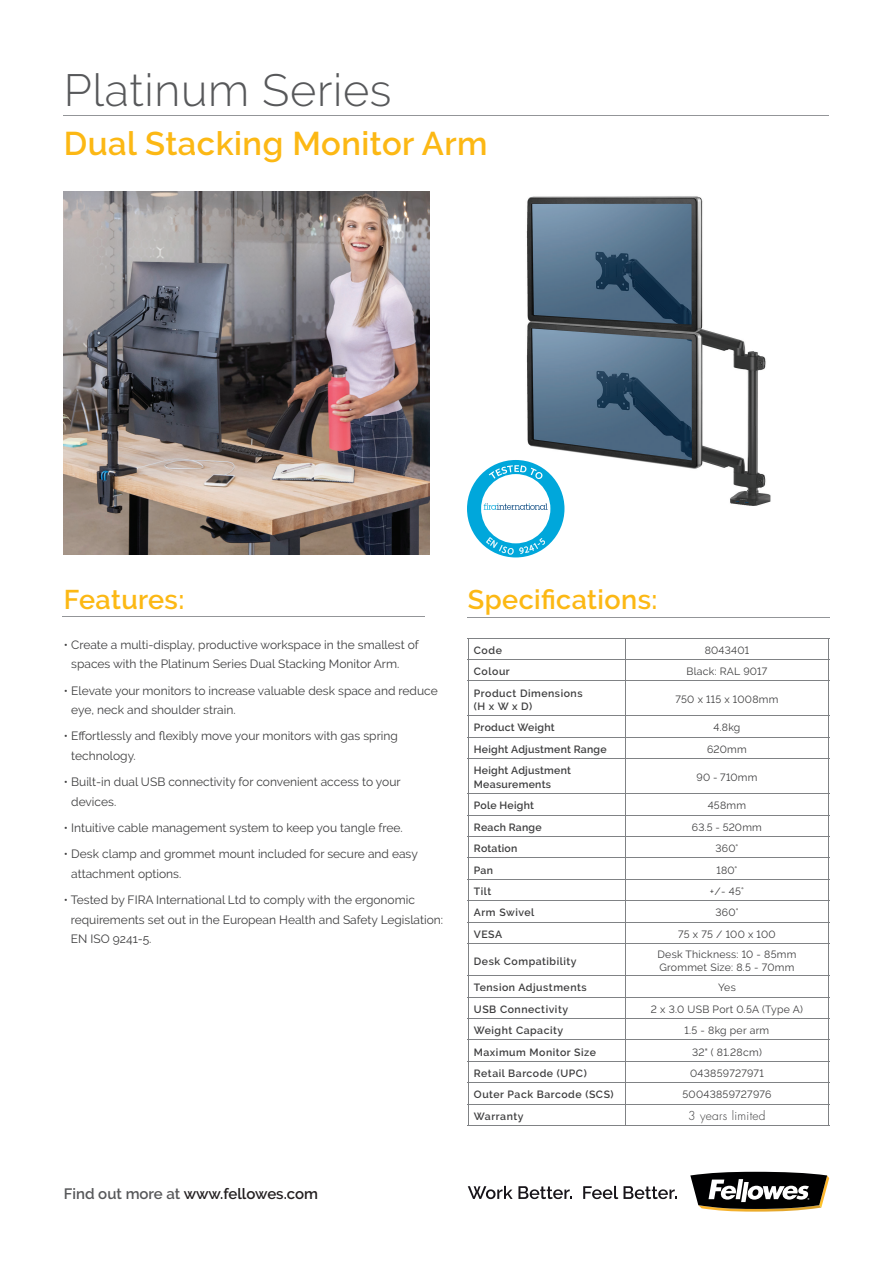
<style>
.page{position:relative;width:893px;height:1263px;background:#fff}
.page>*{position:absolute;margin:0;border:0;box-sizing:border-box;transform-origin:0 0}
.t1{font:300 45px "Raleway";letter-spacing:.015em;color:#57585a}
.t2{font:600 32.85px "Raleway";letter-spacing:.015em;color:#fcb814}
.t3{font:600 27px "Raleway";letter-spacing:.015em;color:#fcb814}
.t4{font:600 15px "Raleway";color:#231f20}
.t5{font:12px/19.5px "Raleway";color:#3e3e3f}
.t6{font:300 12px "Futura Std";letter-spacing:.025em;color:#3e3e3f}
.t7{font:10.5px/13.5px "Raleway";letter-spacing:.025em;color:#3e3e3f}
.t8{font:600 10.5px/13.5px "Raleway";letter-spacing:.05em;color:#3e3e3f}
.t9{font:600 10.5px/13.5px "Raleway";letter-spacing:.025em;color:#3e3e3f}
.t10{font:600 10.5px "Raleway";letter-spacing:.02em;color:#3e3e3f}
.s1{color:#57585a}
</style>
<div class="page">
<svg style="left:690px;top:1172px;width:139px;height:39px"></svg>
<svg style="left:468px;top:1186px;width:104px;height:13px"></svg>
<svg style="left:583px;top:1186px;width:94px;height:13px"></svg>
<img style="left:526px;top:196px;width:245px;height:319px">
<hr style="left:468px;top:638px;width:157px;height:1px;background:#808285">
<hr style="left:625px;top:638px;width:204px;height:1px;background:#808285">
<hr style="left:468px;top:659px;width:157px;height:1px;background:#808285">
<svg style="left:468px;top:639px;width:1px;height:41px"></svg>
<hr style="left:625px;top:659px;width:204px;height:1px;background:#808285">
<svg style="left:625px;top:639px;width:1px;height:41px"></svg>
<svg style="left:828px;top:639px;width:1px;height:41px"></svg>
<hr style="left:468px;top:680px;width:157px;height:1px;background:#808285">
<hr style="left:468px;top:681px;width:1px;height:34px;background:#808285">
<hr style="left:625px;top:680px;width:204px;height:1px;background:#808285">
<hr style="left:625px;top:681px;width:1px;height:34px;background:#808285">
<hr style="left:828px;top:681px;width:1px;height:34px;background:#808285">
<hr style="left:468px;top:715px;width:157px;height:1px;background:#808285">
<hr style="left:625px;top:715px;width:204px;height:1px;background:#808285">
<hr style="left:468px;top:737px;width:157px;height:1px;background:#808285">
<svg style="left:468px;top:716px;width:1px;height:42px"></svg>
<hr style="left:625px;top:737px;width:204px;height:1px;background:#808285">
<svg style="left:625px;top:716px;width:1px;height:42px"></svg>
<svg style="left:828px;top:716px;width:1px;height:42px"></svg>
<hr style="left:468px;top:758px;width:157px;height:1px;background:#808285">
<hr style="left:468px;top:759px;width:1px;height:34px;background:#808285">
<hr style="left:625px;top:758px;width:204px;height:1px;background:#808285">
<hr style="left:625px;top:759px;width:1px;height:34px;background:#808285">
<hr style="left:828px;top:759px;width:1px;height:34px;background:#808285">
<hr style="left:468px;top:793px;width:157px;height:1px;background:#808285">
<hr style="left:625px;top:793px;width:204px;height:1px;background:#808285">
<hr style="left:468px;top:815px;width:157px;height:1px;background:#808285">
<hr style="left:625px;top:815px;width:204px;height:1px;background:#808285">
<hr style="left:468px;top:836px;width:157px;height:1px;background:#808285">
<hr style="left:625px;top:836px;width:204px;height:1px;background:#808285">
<hr style="left:468px;top:857px;width:157px;height:1px;background:#808285">
<hr style="left:625px;top:857px;width:204px;height:1px;background:#808285">
<hr style="left:468px;top:879px;width:157px;height:1px;background:#808285">
<hr style="left:625px;top:879px;width:204px;height:1px;background:#808285">
<hr style="left:468px;top:900px;width:157px;height:1px;background:#808285">
<hr style="left:625px;top:900px;width:204px;height:1px;background:#808285">
<hr style="left:468px;top:922px;width:157px;height:1px;background:#808285">
<svg style="left:468px;top:794px;width:1px;height:149px"></svg>
<hr style="left:625px;top:922px;width:204px;height:1px;background:#808285">
<svg style="left:625px;top:794px;width:1px;height:149px"></svg>
<svg style="left:828px;top:794px;width:1px;height:149px"></svg>
<hr style="left:468px;top:943px;width:157px;height:1px;background:#808285">
<hr style="left:468px;top:944px;width:1px;height:31px;background:#808285">
<hr style="left:625px;top:943px;width:204px;height:1px;background:#808285">
<hr style="left:625px;top:944px;width:1px;height:31px;background:#808285">
<hr style="left:828px;top:944px;width:1px;height:31px;background:#808285">
<hr style="left:468px;top:975px;width:157px;height:1px;background:#808285">
<hr style="left:625px;top:975px;width:204px;height:1px;background:#808285">
<hr style="left:468px;top:997px;width:157px;height:1px;background:#808285">
<hr style="left:625px;top:997px;width:204px;height:1px;background:#808285">
<hr style="left:468px;top:1018px;width:157px;height:1px;background:#808285">
<hr style="left:625px;top:1018px;width:204px;height:1px;background:#808285">
<hr style="left:468px;top:1039px;width:157px;height:1px;background:#808285">
<hr style="left:625px;top:1039px;width:204px;height:1px;background:#808285">
<hr style="left:468px;top:1061px;width:157px;height:1px;background:#808285">
<hr style="left:625px;top:1061px;width:204px;height:1px;background:#808285">
<hr style="left:468px;top:1082px;width:157px;height:1px;background:#808285">
<hr style="left:625px;top:1082px;width:204px;height:1px;background:#808285">
<hr style="left:468px;top:1104px;width:157px;height:1px;background:#808285">
<svg style="left:468px;top:976px;width:1px;height:149px"></svg>
<hr style="left:625px;top:1104px;width:204px;height:1px;background:#808285">
<svg style="left:625px;top:976px;width:1px;height:149px"></svg>
<svg style="left:828px;top:976px;width:1px;height:149px"></svg>
<hr style="left:468px;top:1125px;width:157px;height:1px;background:#808285">
<hr style="left:625px;top:1125px;width:204px;height:1px;background:#808285">
<hr style="left:62px;top:616px;width:363px;height:1px;background:#939598">
<hr style="left:467px;top:617px;width:363px;height:1px;background:#939598">
<img style="left:64px;top:191px;width:365px;height:363px">
<hr style="left:64px;top:115px;width:765px;height:1px;background:#939598">
<svg style="left:467px;top:460px;width:97px;height:97px"></svg>
<h1 class="t1" style="left:64px;top:64px;width:329px">Platinum Series</h1>
<h2 class="t2" style="left:64px;top:125px;width:425px">Dual Stacking Monitor Arm</h2>
<h3 class="t3" style="left:64px;top:584px;width:122px">Features:</h3>
<h3 class="t3" style="left:468px;top:584px;width:191px">Specifications:</h3>
<p class="t5" style="left:71px;top:635px;width:349px;text-indent:-7px">• Create a multi-display, productive workspace in the smallest of spaces with the Platinum Series Dual Stacking Monitor Arm.</p>
<p class="t5" style="left:71px;top:681px;width:368px;text-indent:-7px">• Elevate your monitors to increase valuable desk space and reduce eye, neck and shoulder strain.</p>
<p class="t5" style="left:71px;top:726px;width:328px;text-indent:-7px">• Effortlessly and flexibly move your monitors with gas spring technology.</p>
<p class="t5" style="left:71px;top:772px;width:331px;text-indent:-7px">• Built-in dual USB connectivity for convenient access to your devices.</p>
<p class="t5" style="left:64px;top:818px;width:340px">• Intuitive cable management system to keep you tangle free.</p>
<p class="t5" style="left:71px;top:844px;width:348px;text-indent:-7px">• Desk clamp and grommet mount included for secure and easy attachment options.</p>
<p class="t5" style="left:71px;top:890px;width:374px;text-indent:-7px">• Tested by FIRA International Ltd to comply with the ergonomic requirements set out in the European Health and Safety Legislation:<br>EN ISO 9241-5.</p>
<p class="t4" style="left:64px;top:1185px;width:256px"><span class="s1">Find out more at</span> www.fellowes.com</p>
<p class="t8" style="left:474px;top:643px;width:30px">Code</p>
<p class="t7" style="left:705px;top:643px;width:46px">8043401</p>
<p class="t8" style="left:474px;top:665px;width:37px">Colour</p>
<p class="t7" style="left:686px;top:665px;width:82px">Black: RAL 9017</p>
<p class="t8" style="left:474px;top:686px;width:110px">Product Dimensions (H x W x D)</p>
<p class="t7" style="left:675px;top:693px;width:104px">750 x 115 x 1008mm</p>
<p class="t10" style="left:474px;top:722px;width:82px">Product Weight</p>
<p class="t7" style="left:713px;top:721px;width:29px">4.8kg</p>
<p class="t9" style="left:474px;top:742px;width:134px">Height Adjustment Range</p>
<p class="t7" style="left:707px;top:742px;width:41px">620mm</p>
<p class="t9" style="left:474px;top:764px;width:99px">Height Adjustment<br>Measurements</p>
<p class="t7" style="left:697px;top:771px;width:62px">90 - 710mm</p>
<p class="t9" style="left:474px;top:799px;width:62px">Pole Height</p>
<p class="t7" style="left:708px;top:799px;width:40px">458mm</p>
<p class="t9" style="left:474px;top:820px;width:69px">Reach Range</p>
<p class="t7" style="left:692px;top:820px;width:71px">63.5 - 520mm</p>
<p class="t10" style="left:474px;top:842px;width:45px">Rotation</p>
<p class="t7" style="left:715px;top:842px;width:24px">360°</p>
<p class="t8" style="left:474px;top:863px;width:21px">Pan</p>
<p class="t7" style="left:716px;top:863px;width:22px">180°</p>
<p class="t8" style="left:474px;top:884px;width:19px">Tilt</p>
<p class="t7" style="left:710px;top:884px;width:35px">+/- 45°</p>
<p class="t8" style="left:474px;top:906px;width:62px">Arm Swivel</p>
<p class="t7" style="left:715px;top:906px;width:25px">360°</p>
<p class="t8" style="left:474px;top:927px;width:30px">VESA</p>
<p class="t7" style="left:678px;top:927px;width:99px">75 x 75 / 100 x 100</p>
<p class="t8" style="left:474px;top:954px;width:104px">Desk Compatibility</p>
<p class="t7" style="left:657px;top:947px;width:140px">Desk Thickness: 10 - 85mm<br>Grommet Size: 8.5 - 70mm</p>
<p class="t8" style="left:474px;top:981px;width:114px">Tension Adjustments</p>
<p class="t7" style="left:718px;top:981px;width:19px">Yes</p>
<p class="t8" style="left:474px;top:1002px;width:96px">USB Connectivity</p>
<p class="t7" style="left:651px;top:1002px;width:154px">2 x 3.0 USB Port 0.5A (Type A)</p>
<p class="t8" style="left:474px;top:1024px;width:91px">Weight Capacity</p>
<p class="t7" style="left:685px;top:1023px;width:86px">1.5 - 8kg per arm</p>
<p class="t8" style="left:474px;top:1045px;width:124px">Maximum Monitor Size</p>
<p class="t7" style="left:692px;top:1045px;width:71px">32" ( 81.28cm)</p>
<p class="t8" style="left:474px;top:1066px;width:114px">Retail Barcode (UPC)</p>
<p class="t7" style="left:690px;top:1066px;width:75px">043859727971</p>
<p class="t8" style="left:474px;top:1088px;width:141px">Outer Pack Barcode (SCS)</p>
<p class="t7" style="left:682px;top:1088px;width:90px">50043859727976</p>
<p class="t8" style="left:474px;top:1109px;width:51px">Warranty</p>
<p class="t6" style="left:688px;top:1108px;width:79px">3 years limited</p>
</div>
